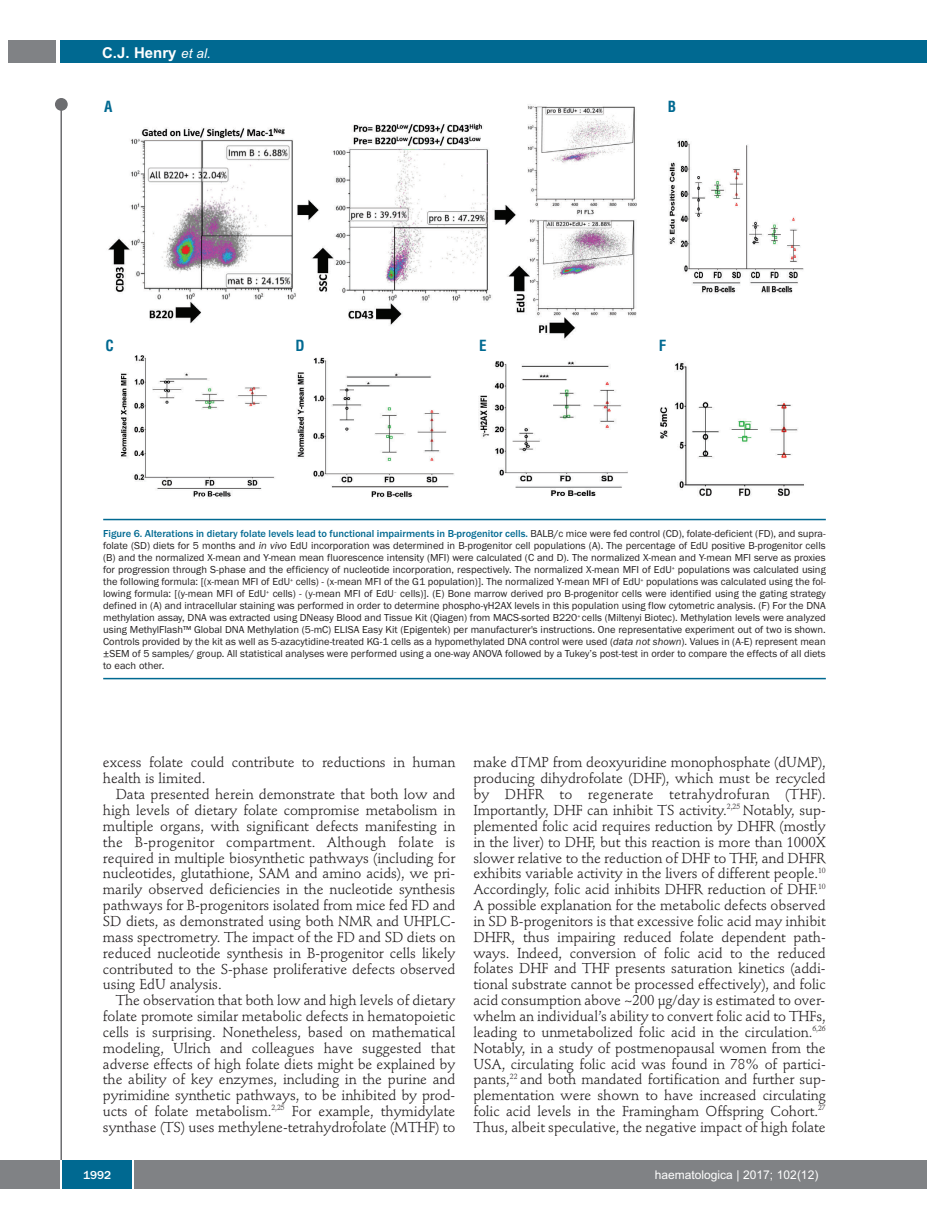
<style>
.page{position:relative;width:927px;height:1225px;background:#fff}
.page>*{position:absolute;margin:0;border:0;box-sizing:border-box;transform-origin:0 0}
.t1{font:700 15px "Arial";color:#fff}
.t2{font:700 condensed 15px "Helvetica";color:#006991}
.t3{font:14.25px/15.9px "Stempel Schneidler";letter-spacing:-.005em;color:#231f20;text-align:justify}
.t4{font:12px "Arial";color:#fff}
.t5{font:500 12px "Franklin Gothic";color:#fff}
.t6{font:10.5px/12px "Franklin Gothic";color:#231f20;text-align:justify}
.s1{font-weight:400;font-style:italic;font-size:13.5px}
.s2{font-weight:500;color:#006991}
.s3{font-style:italic}
</style>
<div class="page">
<div style="left:911px;top:40px;width:16px;height:22px;background:#006991"></div>
<div style="left:910px;top:1160px;width:17px;height:28px;background:#808285"></div>
<div style="left:55px;top:98px;width:13px;height:13px;background:#6c6d70;border-radius:50%"></div>
<hr style="left:60px;top:101px;width:2px;height:1061px;background:#6c6d70">
<div style="left:60px;top:40px;width:852px;height:22px;background:#006991"></div>
<div style="left:9px;top:40px;width:47px;height:22px;background:#808285"></div>
<div style="left:0;top:1160px;width:911px;height:28px;background:#808285"></div>
<div style="left:62px;top:1160px;width:71px;height:28px;background:#006991"></div>
<hr style="left:60px;top:1160px;width:2px;height:28px;background:#fff">
<svg style="left:133px;top:1160px;width:1px;height:28px"></svg>
<hr style="left:103px;top:519px;width:723px;height:1px;background:#006991">
<hr style="left:103px;top:678px;width:723px;height:1px;background:#006991">
<img style="left:108px;top:104px;width:696px;height:394px">
<p class="t1" style="left:102px;top:44px;width:110px">C.J. Henry <span class="s1">et al.</span></p>
<p class="t2" style="left:104px;top:98px;width:10px">A</p>
<p class="t2" style="left:668px;top:98px;width:10px">B</p>
<p class="t2" style="left:105px;top:337px;width:10px">C</p>
<p class="t2" style="left:295px;top:337px;width:11px">D</p>
<p class="t2" style="left:479px;top:337px;width:9px">E</p>
<p class="t2" style="left:659px;top:337px;width:9px">F</p>
<p class="t6" style="left:103px;top:527px;width:724px"><span class="s2">Figure 6. Alterations in dietary folate levels lead to functional impairments in B-progenitor cells.</span> BALB/c mice were fed control (CD), folate-deficient (FD), and supra&shy;folate (SD) diets for 5 months and <span class="s3">in vivo</span> EdU incorporation was determined in B-progenitor cell populations (A). The percentage of EdU positive B-progenitor cells (B) and the normalized X-mean and Y-mean mean fluorescence intensity (MFI) were calculated (C and D). The normalized X-mean and Y-mean MFI serve as proxies for progression through S-phase and the efficiency of nucleotide incorporation, respectively. The normalized X-mean MFI of EdU<sup>+</sup> populations was calculated using the following formula: [(x-mean MFI of EdU<sup>+</sup> cells) - (x-mean MFI of the G1 population)]. The normalized Y-mean MFI of EdU<sup>+</sup> populations was calculated using the fol&shy;lowing formula: [(y-mean MFI of EdU<sup>+</sup> cells) - (y-mean MFI of EdU<sup>–</sup> cells)]. (E) Bone marrow derived pro B-progenitor cells were identified using the gating strategy defined in (A) and intracellular staining was performed in order to determine phospho-γH2AX levels in this population using flow cytometric analysis. (F) For the DNA methylation assay, DNA was extracted using DNeasy Blood and Tissue Kit (Qiagen) from MACS-sorted B220<sup>+</sup> cells (Miltenyi Biotec). Methylation levels were analyzed using MethylFlash™ Global DNA Methylation (5-mC) ELISA Easy Kit (Epigentek) per manufacturer's instructions. One representative experiment out of two is shown.<br>Controls provided by the kit as well as 5-azacytidine-treated KG-1 cells as a hypomethylated DNA control were used (<span class="s3">data not shown</span>). Values in (A-E) represent mean ±SEM of 5 samples/ group. All statistical analyses were performed using a one-way ANOVA followed by a Tukey’s post-test in order to compare the effects of all diets to each other.</p>
<p class="t3" style="left:103px;top:756px;width:354px">excess folate could contribute to reductions in human health is limited.</p>
<p class="t3" style="left:103px;top:787px;width:354px;text-indent:13px">Data presented herein demonstrate that both low and high levels of dietary folate compromise metabolism in multiple organs, with significant defects manifesting in the B-progenitor compartment. Although folate is required in multiple biosynthetic pathways (including for nucleotides, glutathione, SAM and amino acids), we pri&shy;marily observed deficiencies in the nucleotide synthesis pathways for B-progenitors isolated from mice fed FD and SD diets, as demonstrated using both NMR and UHPLC&shy;mass spectrometry. The impact of the FD and SD diets on reduced nucleotide synthesis in B-progenitor cells likely contributed to the S-phase proliferative defects observed using EdU analysis.</p>
<p class="t3" style="left:103px;top:993px;width:354px;text-indent:13px">The observation that both low and high levels of dietary folate promote similar metabolic defects in hematopoietic cells is surprising. Nonetheless, based on mathematical modeling, Ulrich and colleagues have suggested that adverse effects of high folate diets might be explained by the ability of key enzymes, including in the purine and pyrimidine synthetic pathways, to be inhibited by prod&shy;ucts of folate metabolism.<sup>2,25</sup> For example, thymidylate synthase (TS) uses methylene-tetrahydrofolate (MTHF) to</p>
<p class="t3" style="left:473px;top:756px;width:354px">make dTMP from deoxyuridine monophosphate (dUMP), producing dihydrofolate (DHF), which must be recycled by DHFR to regenerate tetrahydrofuran (THF).<br>Importantly, DHF can inhibit TS activity.<sup>2,25</sup> Notably, sup&shy;plemented folic acid requires reduction by DHFR (mostly in the liver) to DHF, but this reaction is more than 1000X slower relative to the reduction of DHF to THF, and DHFR exhibits variable activity in the livers of different people.<sup>10<br></sup>Accordingly, folic acid inhibits DHFR reduction of DHF.<sup>10<br></sup>A possible explanation for the metabolic defects observed in SD B-progenitors is that excessive folic acid may inhibit DHFR, thus impairing reduced folate dependent path&shy;ways. Indeed, conversion of folic acid to the reduced folates DHF and THF presents saturation kinetics (addi&shy;tional substrate cannot be processed effectively), and folic acid consumption above ~200 µg/day is estimated to over&shy;whelm an individual’s ability to convert folic acid to THFs, leading to unmetabolized folic acid in the circulation.<sup>6,26<br></sup>Notably, in a study of postmenopausal women from the USA, circulating folic acid was found in 78% of partici&shy;pants,<sup>22</sup> and both mandated fortification and further sup&shy;plementation were shown to have increased circulating folic acid levels in the Framingham Offspring Cohort.<sup>27<br></sup>Thus, albeit speculative, the negative impact of high folate</p>
<p class="t5" style="left:83px;top:1167px;width:30px">1992</p>
<p class="t4" style="left:655px;top:1167px;width:165px">haematologica | 2017; 102(12)</p>
</div>
